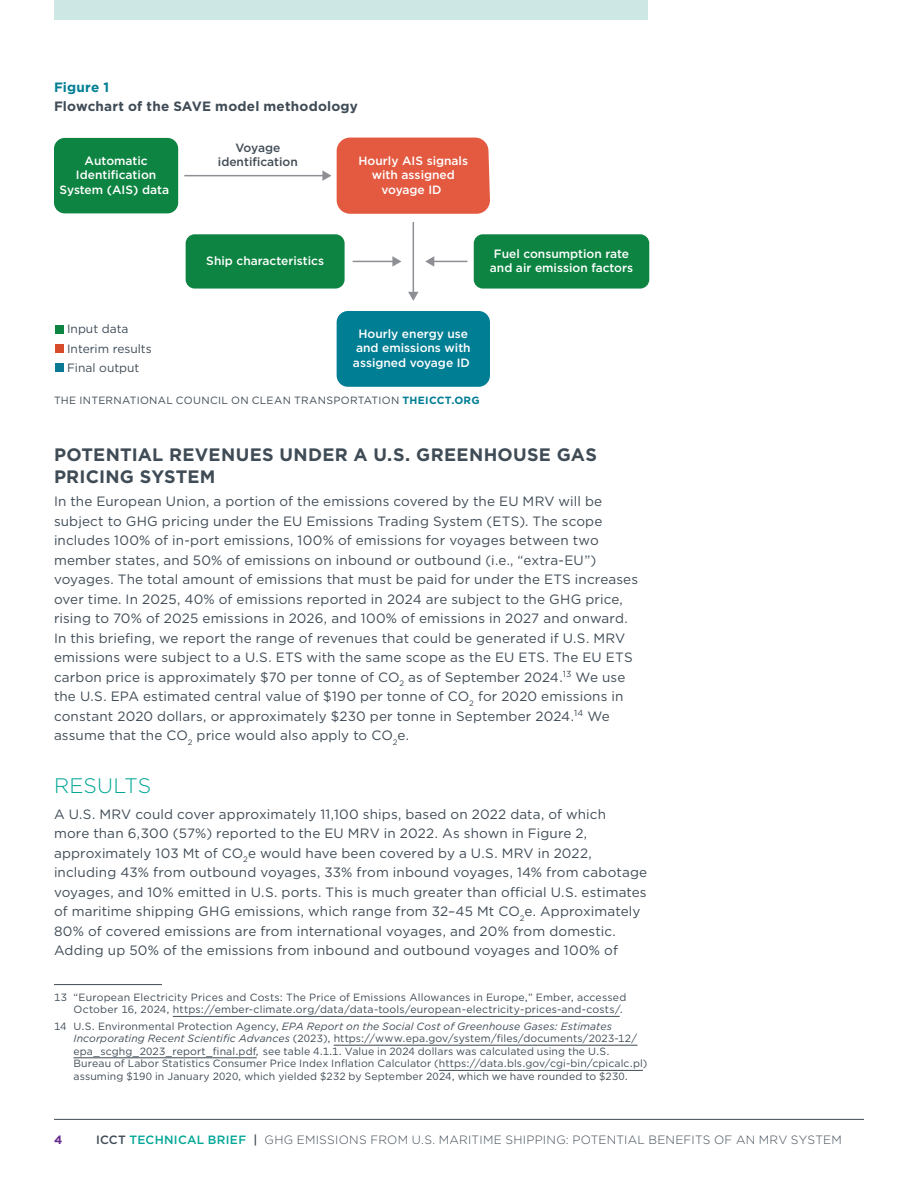
<style>
.page{position:relative;width:918px;height:1188px;background:#fff}
.page>*{position:absolute;margin:0;border:0;box-sizing:border-box;transform-origin:0 0}
.Heading_1{font:300 21px "Gotham";letter-spacing:.005em;color:#00a796}
.Heading_2{font:700 18px/21.6px "Gotham";letter-spacing:.015em;color:#3f4b55}
.Body_Copy{font:13.5px/19.5px "Gotham";letter-spacing:.01em;color:#3f4b55}
.Figure___Table_title{font:700 13.5px "Gotham";letter-spacing:.015em;color:#3f4b55}
.Figure___Table_number{font:700 13.5px "Gotham";letter-spacing:.01em;color:#007e94}
.t1{font:500 12px/14.4px "Gotham";color:#fff;text-align:center}
.t2{font:300 12px "Gotham";letter-spacing:.02em;color:#3f4b55}
.t3{font:12px/19.4px "Gotham";color:#3f4b55}
.t4{font:500 12px/14.4px "Gotham";color:#414c55;text-align:center}
.t5{font:700 12px "Gotham";color:#662d8b}
.Footnote{font:10.5px/12.6px "Gotham";letter-spacing:.015em;color:#3f4b55}
.Figure_credit{font:10.5px "Gotham";letter-spacing:.025em;color:#3f4b55}
.s1{font-weight:700;color:#007e94}
.s2{font-style:italic}
.s3{font-weight:500}
.s4{font-weight:500;color:#00a796}
</style>
<div class="page">
<hr style="left:54px;top:1119px;width:810px;height:1px;background:#3f4b55">
<div style="left:54px;top:0;width:594px;height:20px;background:#cce7e4"></div>
<div style="left:54px;top:138px;width:124px;height:75px;background:#0d8441;border-radius:11px"></div>
<div style="left:186px;top:234px;width:159px;height:55px;background:#0d8441;border-radius:9px"></div>
<div style="left:337px;top:311px;width:153px;height:76px;background:#007e94;border-radius:11px"></div>
<div style="left:474px;top:234px;width:175px;height:55px;background:#0d8441;border-radius:9px"></div>
<div style="left:55px;top:325px;width:8px;height:8px;background:#0d8441"></div>
<div style="left:55px;top:344px;width:8px;height:9px;background:#d74a2a"></div>
<div style="left:55px;top:364px;width:8px;height:8px;background:#0b7994"></div>
<hr style="left:184px;top:175px;width:140px;height:1px;background:#8e8f95">
<svg style="left:322px;top:138px;width:168px;height:76px;background:#e56a54"></svg>
<hr style="left:353px;top:261px;width:41px;height:1px;background:#8e8f95">
<svg style="left:392px;top:256px;width:9px;height:11px"></svg>
<hr style="left:433px;top:261px;width:34px;height:1px;background:#8e8f95">
<svg style="left:425px;top:256px;width:9px;height:11px"></svg>
<hr style="left:413px;top:222px;width:1px;height:71px;background:#8e8f95">
<svg style="left:408px;top:292px;width:11px;height:9px"></svg>
<hr style="left:54px;top:984px;width:108px;height:1px;background:#3f4b55">
<hr style="left:173px;top:1016px;width:447px;height:1px;background:#3f4b55">
<hr style="left:334px;top:1045px;width:304px;height:1px;background:#3f4b55">
<hr style="left:74px;top:1058px;width:183px;height:1px;background:#3f4b55">
<hr style="left:439px;top:1070px;width:204px;height:1px;background:#3f4b55">
<p class="Figure___Table_number" style="left:54px;top:78px;width:57px">Figure 1</p>
<p class="Figure___Table_title" style="left:54px;top:98px;width:306px">Flowchart of the SAVE model methodology</p>
<p class="t1" style="left:60px;top:153px;width:111px">Automatic<br>Identification<br>System (AIS) data</p>
<p class="t4" style="left:218px;top:140px;width:82px">Voyage identification</p>
<p class="t1" style="left:359px;top:153px;width:111px">Hourly AIS signals with assigned voyage ID</p>
<p class="t1" style="left:206px;top:253px;width:119px">Ship characteristics</p>
<p class="t1" style="left:490px;top:246px;width:145px">Fuel consumption rate and air emission factors</p>
<p class="t3" style="left:67px;top:319px;width:86px">Input data<br>Interim results<br>Final output</p>
<p class="t1" style="left:353px;top:326px;width:119px">Hourly energy use and emissions with assigned voyage ID</p>
<p class="Figure_credit" style="left:54px;top:394px;width:427px">THE INTERNATIONAL COUNCIL ON CLEAN TRANSPORTATION <span class="s1">THEICCT.ORG</span></p>
<p class="Heading_2" style="left:54px;top:444px;width:544px">POTENTIAL REVENUES UNDER A U.S. GREENHOUSE GAS<br>PRICING SYSTEM</p>
<p class="Body_Copy" style="left:54px;top:492px;width:586px">In the European Union, a portion of the emissions covered by the EU MRV will be subject to GHG pricing under the EU Emissions Trading System (ETS). The scope includes 100% of in-port emissions, 100% of emissions for voyages between two member states, and 50% of emissions on inbound or outbound (i.e., “extra-EU”) voyages. The total amount of emissions that must be paid for under the ETS increases over time. In 2025, 40% of emissions reported in 2024 are subject to the GHG price, rising to 70% of 2025 emissions in 2026, and 100% of emissions in 2027 and onward.<br>In this briefing, we report the range of revenues that could be generated if U.S. MRV emissions were subject to a U.S. ETS with the same scope as the EU ETS. The EU ETS carbon price is approximately $70 per tonne of CO<sub>2</sub> as of September 2024.<sup>13</sup> We use the U.S. EPA estimated central value of $190 per tonne of CO<sub>2</sub> for 2020 emissions in constant 2020 dollars, or approximately $230 per tonne in September 2024.<sup>14</sup> We assume that the CO<sub>2</sub> price would also apply to CO<sub>2</sub>e.</p>
<p class="Heading_1" style="left:54px;top:772px;width:99px">RESULTS</p>
<p class="Body_Copy" style="left:54px;top:804px;width:595px">A U.S. MRV could cover approximately 11,100 ships, based on 2022 data, of which<br>more than 6,300 (57%) reported to the EU MRV in 2022. As shown in Figure 2, approximately 103 Mt of CO<sub>2</sub>e would have been covered by a U.S. MRV in 2022, including 43% from outbound voyages, 33% from inbound voyages, 14% from cabotage voyages, and 10% emitted in U.S. ports. This is much greater than official U.S. estimates of maritime shipping GHG emissions, which range from 32–45 Mt CO<sub>2</sub>e. Approximately 80% of covered emissions are from international voyages, and 20% from domestic.<br>Adding up 50% of the emissions from inbound and outbound voyages and 100% of</p>
<p class="Footnote" style="left:74px;top:991px;width:554px;text-indent:-20px">13 “European Electricity Prices and Costs: The Price of Emissions Allowances in Europe,” Ember, accessed<br>October 16, 2024, https://ember-climate.org/data/data-tools/european-electricity-prices-and-costs/.</p>
<p class="Footnote" style="left:74px;top:1019px;width:576px;text-indent:-20px">14 U.S. Environmental Protection Agency, <span class="s2">EPA Report on the Social Cost of Greenhouse Gases: Estimates Incorporating Recent Scientific Advances</span> (2023), https://www.epa.gov/system/files/documents/2023-12/ epa_scghg_2023_report_final.pdf<span class="s2">,</span> see table 4.1.1. Value in 2024 dollars was calculated using the U.S.<br>Bureau of Labor Statistics Consumer Price Index Inflation Calculator (https://data.bls.gov/cgi-bin/cpicalc.pl) assuming $190 in January 2020, which yielded $232 by September 2024, which we have rounded to $230.</p>
<p class="t5" style="left:54px;top:1132px;width:10px">4</p>
<p class="t2" style="left:96px;top:1132px;width:747px"><span class="s3">ICCT</span> <span class="s4">TECHNICAL BRIEF</span> <span class="s3">|</span> GHG EMISSIONS FROM U.S. MARITIME SHIPPING: POTENTIAL BENEFITS OF AN MRV SYSTEM</p>
</div>
